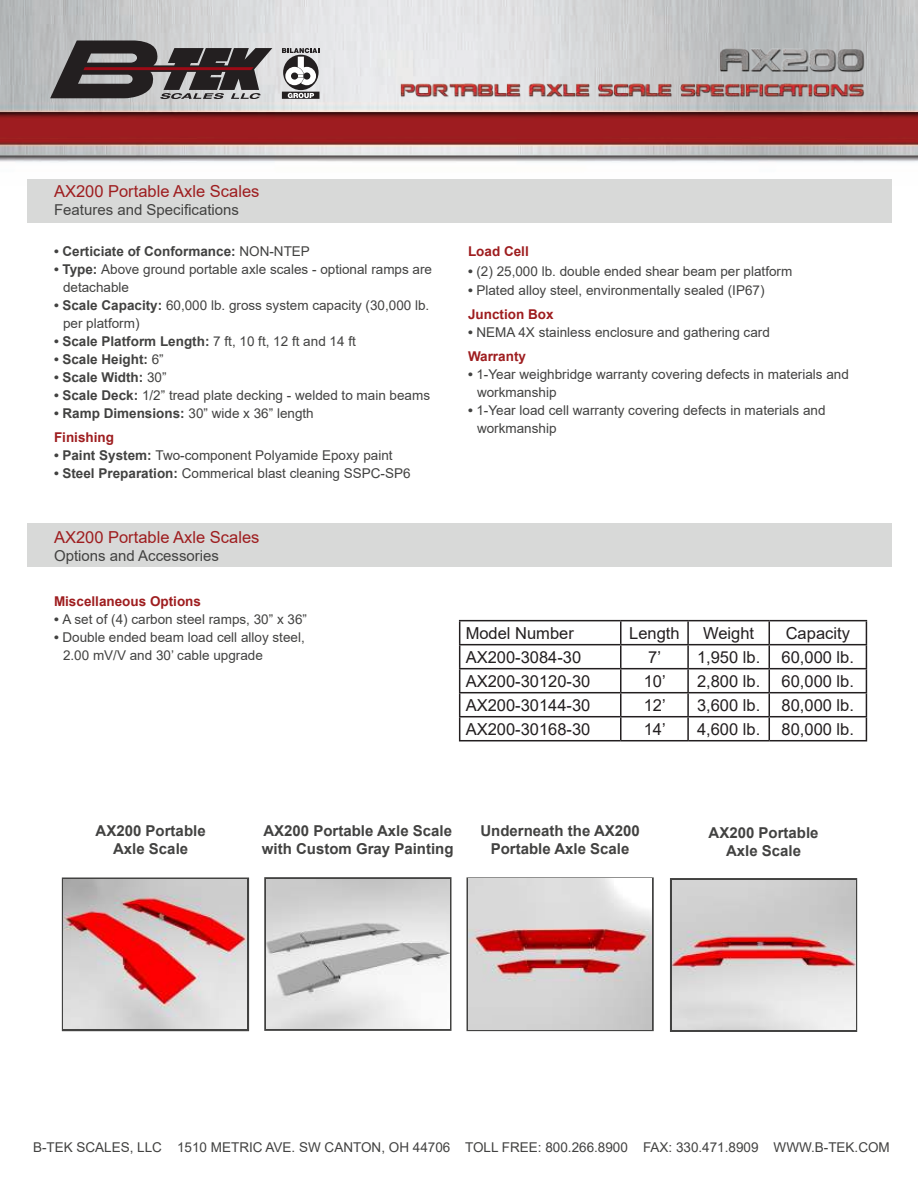
<style>
.page{position:relative;width:918px;height:1188px;background:#fff}
.page>*{position:absolute;margin:0;border:0;box-sizing:border-box;transform-origin:0 0}
.t1{font:16.5px "Arial";color:#231f20}
.t2{font:16.5px "Arial";color:#9e1d1f}
.t3{font:700 15px/18px "Arial";color:#424241;text-align:center}
.t4{font:15px "Arial";color:#424241}
.t5{font:13.5px/18px "Arial";color:#424241}
.t6{font:700 13.5px "Arial";color:#424241}
.t7{font:700 13.5px "Arial";color:#9e1d1f}
.s1{font-weight:400}
.s2{font-weight:700}
.s3{font-weight:700;color:#9e1d1f}
</style>
<div class="page">
<img style="left:0;top:0;width:918px;height:185px">
<div style="left:27px;top:179px;width:864px;height:43px;background:#d8d9d8"></div>
<div style="left:27px;top:523px;width:864px;height:44px;background:#d8d9d8"></div>
<svg style="left:50px;top:40px;width:222px;height:59px;background:#6a6364"></svg>
<svg style="left:282px;top:48px;width:38px;height:51px"></svg>
<div style="left:62px;top:877px;width:187px;height:154px;border:3px solid #424241"></div>
<hr style="left:459px;top:620px;width:162px;height:1px;background:#231f20">
<hr style="left:621px;top:620px;width:67px;height:1px;background:#231f20">
<hr style="left:620px;top:621px;width:2px;height:23px;background:#231f20">
<hr style="left:688px;top:620px;width:81px;height:1px;background:#231f20">
<hr style="left:687px;top:621px;width:2px;height:23px;background:#231f20">
<hr style="left:769px;top:620px;width:98px;height:1px;background:#231f20">
<hr style="left:459px;top:644px;width:162px;height:1px;background:#231f20">
<hr style="left:621px;top:644px;width:67px;height:1px;background:#231f20">
<hr style="left:620px;top:645px;width:2px;height:23px;background:#231f20">
<hr style="left:688px;top:644px;width:81px;height:1px;background:#231f20">
<hr style="left:687px;top:645px;width:2px;height:23px;background:#231f20">
<hr style="left:769px;top:644px;width:98px;height:1px;background:#231f20">
<hr style="left:459px;top:668px;width:162px;height:1px;background:#231f20">
<hr style="left:621px;top:668px;width:67px;height:1px;background:#231f20">
<hr style="left:620px;top:669px;width:2px;height:23px;background:#231f20">
<hr style="left:688px;top:668px;width:81px;height:1px;background:#231f20">
<hr style="left:687px;top:669px;width:2px;height:23px;background:#231f20">
<hr style="left:769px;top:668px;width:98px;height:1px;background:#231f20">
<hr style="left:459px;top:692px;width:162px;height:1px;background:#231f20">
<hr style="left:621px;top:692px;width:67px;height:1px;background:#231f20">
<hr style="left:620px;top:693px;width:2px;height:23px;background:#231f20">
<hr style="left:688px;top:692px;width:81px;height:1px;background:#231f20">
<hr style="left:687px;top:693px;width:2px;height:23px;background:#231f20">
<hr style="left:769px;top:692px;width:98px;height:1px;background:#231f20">
<hr style="left:459px;top:716px;width:162px;height:1px;background:#231f20">
<svg style="left:459px;top:621px;width:1px;height:119px"></svg>
<hr style="left:621px;top:716px;width:67px;height:1px;background:#231f20">
<hr style="left:620px;top:717px;width:2px;height:23px;background:#231f20">
<hr style="left:688px;top:716px;width:81px;height:1px;background:#231f20">
<hr style="left:687px;top:717px;width:2px;height:23px;background:#231f20">
<hr style="left:769px;top:716px;width:98px;height:1px;background:#231f20">
<svg style="left:769px;top:621px;width:1px;height:119px"></svg>
<svg style="left:866px;top:621px;width:1px;height:119px"></svg>
<hr style="left:459px;top:740px;width:162px;height:1px;background:#231f20">
<hr style="left:621px;top:740px;width:67px;height:1px;background:#231f20">
<hr style="left:688px;top:740px;width:81px;height:1px;background:#231f20">
<hr style="left:769px;top:740px;width:98px;height:1px;background:#231f20">
<img style="left:64px;top:880px;width:183px;height:149px">
<img style="left:388px;top:14px;width:530px;height:136px">
<div style="left:264px;top:877px;width:188px;height:154px;border:3px solid #424241"></div>
<img style="left:266px;top:880px;width:183px;height:149px">
<div style="left:467px;top:877px;width:187px;height:154px;border:3px solid #424241"></div>
<img style="left:468px;top:879px;width:183px;height:150px">
<div style="left:670px;top:878px;width:187px;height:154px;border:3px solid #424241"></div>
<img style="left:672px;top:880px;width:183px;height:149px">
<p class="t2" style="left:54px;top:185px;width:207px">AX200 Portable Axle Scales</p>
<p class="t4" style="left:54px;top:200px;width:187px">Features and Specifications</p>
<p class="t6" style="left:54px;top:247px;width:258px">• Certiciate of Conformance: <span class="s1">NON-NTEP</span></p>
<p class="t5" style="left:63px;top:262px;width:371px;text-indent:-9px"><span class="s2">• Type:</span> Above ground portable axle scales - optional ramps are detachable</p>
<p class="t5" style="left:63px;top:298px;width:368px;text-indent:-9px"><span class="s2">• Scale Capacity:</span> 60,000 lb. gross system capacity (30,000 lb. per platform)</p>
<p class="t6" style="left:54px;top:337px;width:303px">• Scale Platform Length: <span class="s1">7 ft, 10 ft, 12 ft and 14 ft</span></p>
<p class="t6" style="left:54px;top:355px;width:111px">• Scale Height: <span class="s1">6”</span></p>
<p class="t6" style="left:54px;top:373px;width:114px">• Scale Width: <span class="s1">30”</span></p>
<p class="t5" style="left:54px;top:388px;width:378px"><span class="s2">• Scale Deck:</span> 1/2” tread plate decking - welded to main beams</p>
<p class="t5" style="left:54px;top:403px;width:261px;line-height:24px"><span class="s2">• Ramp Dimensions:</span> 30” wide x 36” length<br><span class="s3">Finishing</span></p>
<p class="t5" style="left:54px;top:448px;width:340px"><span class="s2">• Paint System:</span> Two-component Polyamide Epoxy paint</p>
<p class="t5" style="left:54px;top:466px;width:358px"><span class="s2">• Steel Preparation:</span> Commerical blast cleaning SSPC-SP6</p>
<p class="t2" style="left:54px;top:531px;width:207px">AX200 Portable Axle Scales</p>
<p class="t4" style="left:54px;top:551px;width:167px">Options and Accessories</p>
<p class="t7" style="left:468px;top:247px;width:62px">Load Cell</p>
<p class="t5" style="left:468px;top:263px;width:326px"><span class="s2">•</span> (2) 25,000 lb. double ended shear beam per platform</p>
<p class="t5" style="left:468px;top:280px;width:298px;line-height:24px"><span class="s2">•</span> Plated alloy steel, environmentally sealed (IP67)<br><span class="s3">Junction Box</span></p>
<p class="t5" style="left:468px;top:322px;width:303px;line-height:24px"><span class="s2">•</span> NEMA 4X stainless enclosure and gathering card<br><span class="s3">Warranty</span></p>
<p class="t5" style="left:477px;top:367px;width:373px;text-indent:-9px"><span class="s2">•</span> 1-Year weighbridge warranty covering defects in materials and workmanship</p>
<p class="t5" style="left:477px;top:403px;width:350px;text-indent:-9px"><span class="s2">•</span> 1-Year load cell warranty covering defects in materials and workmanship</p>
<p class="t7" style="left:54px;top:596px;width:149px">Miscellaneous Options</p>
<p class="t5" style="left:54px;top:611px;width:255px"><span class="s2">•</span> A set of (4) carbon steel ramps, 30” x 36”</p>
<p class="t5" style="left:63px;top:629px;width:243px;text-indent:-9px"><span class="s2">•</span> Double ended beam load cell alloy steel,<br>2.00 mV/V and 30’ cable upgrade</p>
<p class="t1" style="left:466px;top:627px;width:110px">Model Number</p>
<p class="t1" style="left:629px;top:627px;width:52px">Length</p>
<p class="t1" style="left:703px;top:627px;width:53px">Weight</p>
<p class="t1" style="left:786px;top:627px;width:66px">Capacity</p>
<p class="t1" style="left:466px;top:651px;width:117px">AX200-3084-30</p>
<p class="t1" style="left:648px;top:651px;width:14px">7’</p>
<p class="t1" style="left:697px;top:651px;width:65px">1,950 lb.</p>
<p class="t1" style="left:782px;top:651px;width:74px">60,000 lb.</p>
<p class="t1" style="left:466px;top:675px;width:126px">AX200-30120-30</p>
<p class="t1" style="left:644px;top:675px;width:24px">10’</p>
<p class="t1" style="left:697px;top:675px;width:65px">2,800 lb.</p>
<p class="t1" style="left:782px;top:675px;width:74px">60,000 lb.</p>
<p class="t1" style="left:466px;top:699px;width:126px">AX200-30144-30</p>
<p class="t1" style="left:644px;top:699px;width:24px">12’</p>
<p class="t1" style="left:697px;top:699px;width:65px">3,600 lb.</p>
<p class="t1" style="left:782px;top:699px;width:74px">80,000 lb.</p>
<p class="t1" style="left:466px;top:723px;width:126px">AX200-30168-30</p>
<p class="t1" style="left:644px;top:723px;width:24px">14’</p>
<p class="t1" style="left:697px;top:723px;width:65px">4,600 lb.</p>
<p class="t1" style="left:782px;top:723px;width:74px">80,000 lb.</p>
<p class="t3" style="left:262px;top:823px;width:193px;text-align:left">AX200 Portable Axle Scale with Custom Gray Painting</p>
<p class="t3" style="left:96px;top:823px;width:112px">AX200 Portable<br>Axle Scale</p>
<p class="t3" style="left:480px;top:823px;width:161px">Underneath the AX200<br>Portable Axle Scale</p>
<p class="t3" style="left:709px;top:825px;width:112px">AX200 Portable<br>Axle Scale</p>
<p class="t5" style="left:33px;top:1139px;width:858px">B-TEK SCALES, LLC 1510 METRIC AVE. SW CANTON, OH 44706 TOLL FREE: 800.266.8900 FAX: 330.471.8909 WWW.B-TEK.COM</p>
</div>
